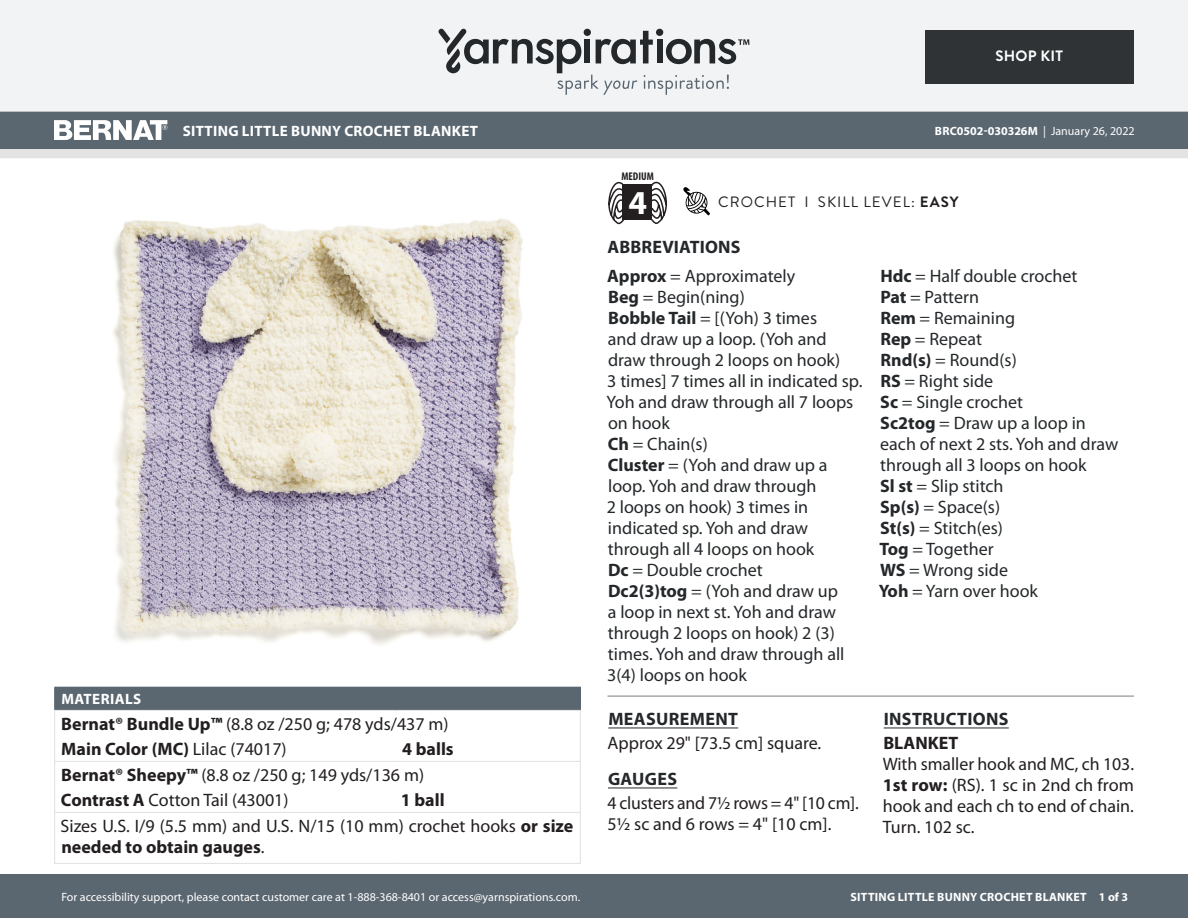
<style>
.page{position:relative;width:1188px;height:918px;background:#fff}
.page>*{position:absolute;margin:0;border:0;box-sizing:border-box;transform-origin:0 0}
.t1{font:700 33.6px "Myriad Pro";color:#fff}
.Abbreviations_-_With{font:18px/21px "Myriad Pro";color:#24282a}
.Body_-__With_auto_st{font:18px/21px "Myriad Pro";color:#231f20;text-align:justify}
.Materials_-_Brand{font:18px "Myriad Pro";color:#231f20}
.Materials_-_Needle{font:18px/21px "Myriad Pro";color:#231f20}
.Material_-__Colors_i{font:700 18px "Myriad Pro";color:#231f20}
.Body_-_HEADERS_-_Und{font:700 18px "Myriad Pro";letter-spacing:.02em;color:#24282a}
.Material_-__Colors_i-2{font:18px "Myriad Pro";color:#231f20}
.Abbreviations_-__Hea{font:700 18px "Myriad Pro";letter-spacing:.01em;color:#24282a}
.SIZES_-_Color_Coded{font:700 18px "Myriad Pro";color:#231f20}
.Header_-_Name___Type{font:700 15px "Myriad Pro";letter-spacing:.02em;color:#fff}
.Type_of_pattern___Sk{font:15px "Brandon Grotesque";letter-spacing:.07em;color:#231f20}
.Materials_-__Header{font:700 15px "Myriad Pro";letter-spacing:.03em;color:#fff}
.Body_-__Color_coded{font:700 15px "Brandon Grotesque";letter-spacing:.02em;color:#fff}
.Footer_-_Sku___Date{font:12px "Myriad Pro";color:#fff}
.Footer_-_Sku___Date-2{font:700 12px "Myriad Pro";letter-spacing:.02em;color:#fff}
.Footer_-_Sku___Date-3{font:700 12px "Myriad Pro";color:#fff}
.t2{font:700 condensed 11.25px "Myriad Pro";color:#231f20}
.s1{font-weight:400}
.s2{font-weight:700}
</style>
<div class="page">
<div style="left:0;top:875px;width:1188px;height:43px;background:#5a6670"></div>
<div style="left:0;top:149px;width:1188px;height:9px;background:#e4e3e3"></div>
<div style="left:0;top:111px;width:1188px;height:38px;background:#5a6670"></div>
<div style="left:0;top:0;width:1188px;height:112px;background:#f2f3f4"></div>
<svg style="left:438px;top:29px;width:311px;height:66px"></svg>
<div style="left:925px;top:30px;width:209px;height:54px;background:#2f3336"></div>
<img style="left:113px;top:218px;width:410px;height:427px">
<hr style="left:608px;top:728px;width:130px;height:1px;background:#24282a">
<hr style="left:608px;top:788px;width:69px;height:1px;background:#24282a">
<hr style="left:884px;top:728px;width:125px;height:1px;background:#24282a">
<hr style="left:608px;top:696px;width:526px;height:1px;background:#7d7d7d">
<svg style="left:54px;top:120px;width:113px;height:20px"></svg>
<svg style="left:683px;top:187px;width:27px;height:28px"></svg>
<svg style="left:608px;top:181px;width:18px;height:43px"></svg>
<svg style="left:649px;top:181px;width:18px;height:43px"></svg>
<div style="left:622px;top:185px;width:30px;height:35px;background:#231f20"></div>
<div style="left:55px;top:687px;width:525px;height:23px;background:#5a6670"></div>
<hr style="left:54px;top:687px;width:342px;height:1px;background:#5a6670">
<hr style="left:396px;top:687px;width:185px;height:1px;background:#5a6670">
<hr style="left:54px;top:710px;width:342px;height:1px;background:#e4e3e3">
<hr style="left:396px;top:710px;width:185px;height:1px;background:#e4e3e3">
<hr style="left:54px;top:761px;width:342px;height:1px;background:#e4e3e3">
<hr style="left:396px;top:761px;width:185px;height:1px;background:#e4e3e3">
<svg style="left:54px;top:688px;width:1px;height:124px"></svg>
<svg style="left:580px;top:688px;width:1px;height:124px"></svg>
<hr style="left:54px;top:813px;width:1px;height:50px;background:#e4e3e3">
<hr style="left:54px;top:812px;width:342px;height:1px;background:#e4e3e3">
<hr style="left:396px;top:812px;width:185px;height:1px;background:#e4e3e3">
<hr style="left:580px;top:813px;width:1px;height:50px;background:#e4e3e3">
<hr style="left:54px;top:863px;width:342px;height:1px;background:#e4e3e3">
<hr style="left:396px;top:863px;width:185px;height:1px;background:#e4e3e3">
<p class="Body_-__Color_coded" style="left:995px;top:46px;width:69px">SHOP KIT</p>
<p class="Header_-_Name___Type" style="left:183px;top:121px;width:297px">SITTING LITTLE BUNNY CROCHET BLANKET</p>
<p class="Footer_-_Sku___Date-3" style="left:935px;top:123px;width:201px">BRC0502-030326M <span class="s1">| January 26, 2022</span></p>
<p class="t2" style="left:621px;top:169px;width:34px">MEDIUM</p>
<p class="t1" style="left:629px;top:180px;width:20px">4</p>
<p class="Type_of_pattern___Sk" style="left:718px;top:192px;width:242px">CROCHET I SKILL LEVEL: <span class="s2">EASY</span></p>
<p class="Materials_-__Header" style="left:61px;top:690px;width:81px">MATERIALS</p>
<p class="Materials_-_Brand" style="left:61px;top:714px;width:389px"><span class="s2">Bernat® Bundle Up™</span> (8.8 oz /250 g; 478 yds/437 m)</p>
<p class="Material_-__Colors_i" style="left:61px;top:738px;width:227px">Main Color (MC) <span class="s1">Lilac (74017)</span></p>
<p class="Material_-__Colors_i" style="left:402px;top:738px;width:53px">4 balls</p>
<p class="Materials_-_Brand" style="left:61px;top:765px;width:364px"><span class="s2">Bernat® Sheepy™</span> (8.8 oz /250 g; 149 yds/136 m)</p>
<p class="Material_-__Colors_i-2" style="left:61px;top:791px;width:229px"><span class="s2">Contrast A</span> Cotton Tail (43001)</p>
<p class="Material_-__Colors_i" style="left:401px;top:789px;width:45px">1 ball</p>
<p class="Materials_-_Needle" style="left:61px;top:816px;width:514px">Sizes U.S. I/9 (5.5 mm) and U.S. N/15 (10 mm) crochet hooks <span class="s2">or size needed to obtain gauges</span>.</p>
<p class="Footer_-_Sku___Date" style="left:61px;top:890px;width:520px">For accessibility support, please contact customer care at 1-888-368-8401 or access@yarnspirations.com.</p>
<p class="Abbreviations_-__Hea" style="left:608px;top:235px;width:135px">ABBREVIATIONS</p>
<p class="Abbreviations_-_With" style="left:607px;top:265px;width:189px"><span class="s2">Approx</span> = Approximately</p>
<p class="Abbreviations_-_With" style="left:608px;top:286px;width:138px"><span class="s2">Beg</span> = Begin(ning)</p>
<p class="Abbreviations_-_With" style="left:606px;top:307px;width:258px"><span class="s2">Bobble Tail</span> = [(Yoh) 3 times<br>and draw up a loop. (Yoh and draw through 2 loops on hook)<br>3 times] 7 times all in indicated sp.<br>Yoh and draw through all 7 loops on hook</p>
<p class="Abbreviations_-_With" style="left:608px;top:433px;width:102px"><span class="s2">Ch</span> = Chain(s)</p>
<p class="Abbreviations_-_With" style="left:607px;top:454px;width:222px"><span class="s2">Cluster</span> = (Yoh and draw up a loop. Yoh and draw through<br>2 loops on hook) 3 times in indicated sp. Yoh and draw through all 4 loops on hook</p>
<p class="Abbreviations_-_With" style="left:608px;top:559px;width:156px"><span class="s2">Dc</span> = Double crochet</p>
<p class="Abbreviations_-_With" style="left:607px;top:580px;width:239px"><span class="s2">Dc2(3)tog</span> = (Yoh and draw up a loop in next st. Yoh and draw through 2 loops on hook) 2 (3) times. Yoh and draw through all<br>3(4) loops on hook</p>
<p class="Body_-_HEADERS_-_Und" style="left:608px;top:707px;width:131px">MEASUREMENT</p>
<p class="Body_-__With_auto_st" style="left:608px;top:733px;width:215px">Approx 29" [73.5 cm] square.</p>
<p class="Body_-_HEADERS_-_Und" style="left:608px;top:767px;width:71px">GAUGES</p>
<p class="Body_-__With_auto_st" style="left:608px;top:793px;width:253px">4 clusters and 7½ rows = 4" [10 cm].</p>
<p class="Body_-__With_auto_st" style="left:608px;top:814px;width:225px">5½ sc and 6 rows = 4" [10 cm].</p>
<p class="Abbreviations_-_With" style="left:880px;top:265px;width:199px"><span class="s2">Hdc</span> = Half double crochet</p>
<p class="Abbreviations_-_With" style="left:880px;top:286px;width:100px"><span class="s2">Pat</span> = Pattern</p>
<p class="Abbreviations_-_With" style="left:880px;top:307px;width:136px"><span class="s2">Rem</span> = Remaining</p>
<p class="Abbreviations_-_With" style="left:880px;top:328px;width:103px"><span class="s2">Rep</span> = Repeat</p>
<p class="Abbreviations_-_With" style="left:880px;top:349px;width:138px"><span class="s2">Rnd(s)</span> = Round(s)</p>
<p class="Abbreviations_-_With" style="left:880px;top:370px;width:114px"><span class="s2">RS</span> = Right side</p>
<p class="Abbreviations_-_With" style="left:880px;top:391px;width:145px"><span class="s2">Sc</span> = Single crochet</p>
<p class="Abbreviations_-_With" style="left:880px;top:412px;width:240px"><span class="s2">Sc2tog</span> = Draw up a loop in each of next 2 sts. Yoh and draw through all 3 loops on hook</p>
<p class="Abbreviations_-_With" style="left:880px;top:475px;width:125px"><span class="s2">Sl st</span> = Slip stitch</p>
<p class="Abbreviations_-_With" style="left:880px;top:496px;width:121px"><span class="s2">Sp(s)</span> = Space(s)</p>
<p class="Abbreviations_-_With" style="left:880px;top:517px;width:124px"><span class="s2">St(s)</span> = Stitch(es)</p>
<p class="Abbreviations_-_With" style="left:879px;top:538px;width:116px"><span class="s2">Tog</span> = Together</p>
<p class="Abbreviations_-_With" style="left:880px;top:559px;width:129px"><span class="s2">WS</span> = Wrong side</p>
<p class="Abbreviations_-_With" style="left:879px;top:580px;width:161px"><span class="s2">Yoh</span> = Yarn over hook</p>
<p class="Body_-_HEADERS_-_Und" style="left:884px;top:707px;width:126px">INSTRUCTIONS</p>
<p class="SIZES_-_Color_Coded" style="left:883px;top:731px;width:77px">BLANKET</p>
<p class="Body_-__With_auto_st" style="left:883px;top:754px;width:253px">With smaller hook and MC, ch 103.</p>
<p class="Body_-__With_auto_st" style="left:883px;top:775px;width:253px"><span class="s2">1st row:</span> (RS). 1 sc in 2nd ch from hook and each ch to end of chain.<br>Turn. 102 sc.</p>
<p class="Footer_-_Sku___Date-2" style="left:851px;top:889px;width:279px">SITTING LITTLE BUNNY CROCHET BLANKET 1 of 3</p>
</div>
